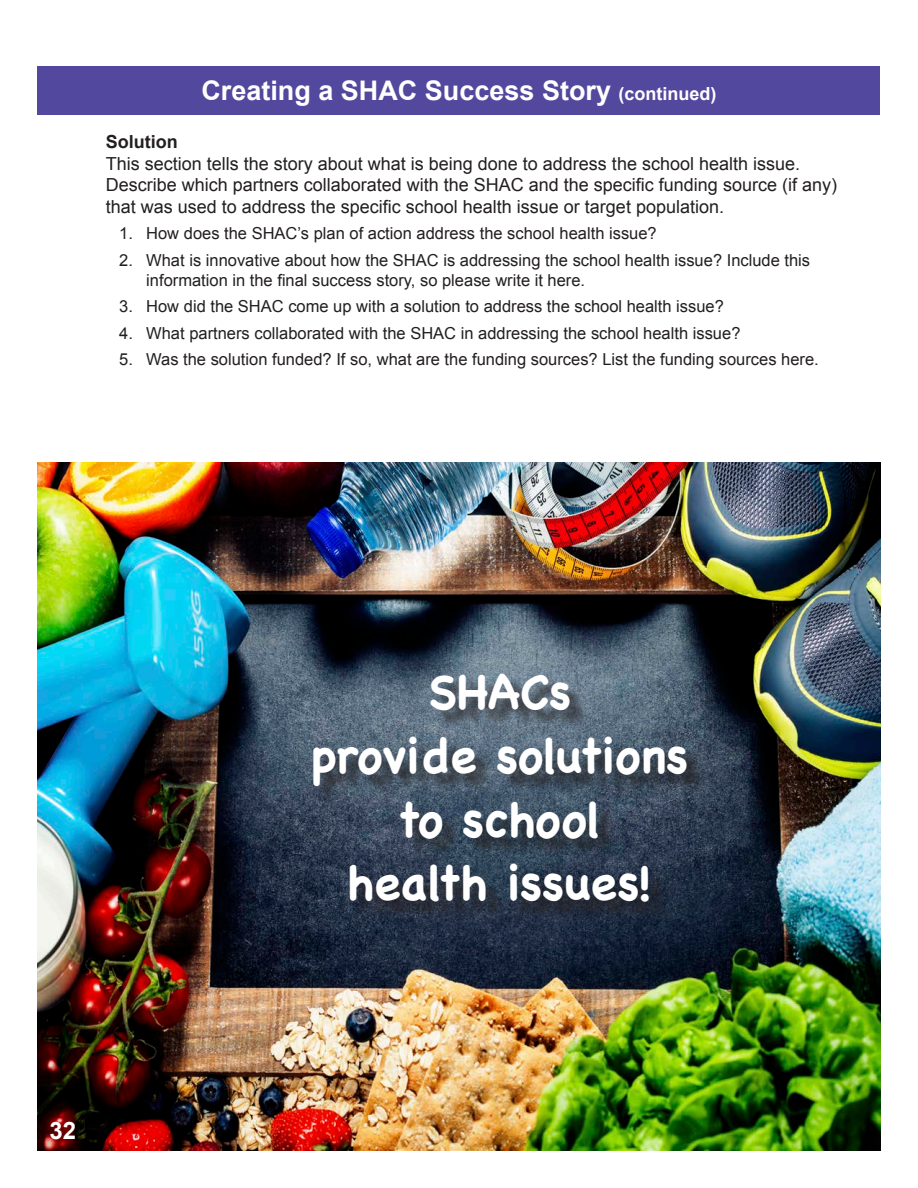
<style>
.page{position:relative;width:918px;height:1188px;background:#fff}
.page>*{position:absolute;margin:0;border:0;box-sizing:border-box;transform-origin:0 0}
.t1{font:700 48px "Chalkboard";color:#fff}
.Heading_1{font:700 27px "Arial";color:#fff}
.t2{font:700 24px "Arial";color:#fff}
.t3{font:18px/21.6px "Arial";color:#231f20}
.t4{font:700 18px "Arial";color:#231f20}
.t5{font:16.5px/19.8px "Arial";color:#231f20}
.s1{font-size:18px}
</style>
<div class="page">
<img style="left:38px;top:462px;width:842px;height:688px">
<div style="left:38px;top:67px;width:842px;height:48px;background:#52489d"></div>
<div style="left:316px;top:677px;width:389px;height:243px;background:#231f20;opacity:.75"></div>
<p class="Heading_1" style="left:201px;top:72px;width:517px">Creating a SHAC Success Story <span class="s1">(continued)</span></p>
<p class="t4" style="left:106px;top:130px;width:73px">Solution</p>
<p class="t3" style="left:106px;top:153px;width:733px">This section tells the story about what is being done to address the school health issue.<br>Describe which partners collaborated with the SHAC and the specific funding source (if any) that was used to address the specific school health issue or target population.</p>
<p class="t5" style="left:119px;top:224px;width:539px">1. How does the SHAC’s plan of action address the school health issue?</p>
<p class="t5" style="left:146px;top:250px;width:665px;text-indent:-27px">2. What is innovative about how the SHAC is addressing the school health issue? Include this information in the final success story, so please write it here.</p>
<p class="t5" style="left:119px;top:297px;width:606px">3. How did the SHAC come up with a solution to address the school health issue?</p>
<p class="t5" style="left:119px;top:323px;width:623px">4. What partners collaborated with the SHAC in addressing the school health issue?</p>
<p class="t5" style="left:119px;top:350px;width:701px">5. Was the solution funded? If so, what are the funding sources? List the funding sources here.</p>
<p class="t2" style="left:49px;top:1115px;width:28px">32</p>
<p class="t1" style="left:428px;top:664px;width:145px">SHACs</p>
<p class="t1" style="left:311px;top:727px;width:379px">provide solutions</p>
<p class="t1" style="left:397px;top:791px;width:206px">to school</p>
<p class="t1" style="left:347px;top:855px;width:306px">health issues!</p>
</div>
